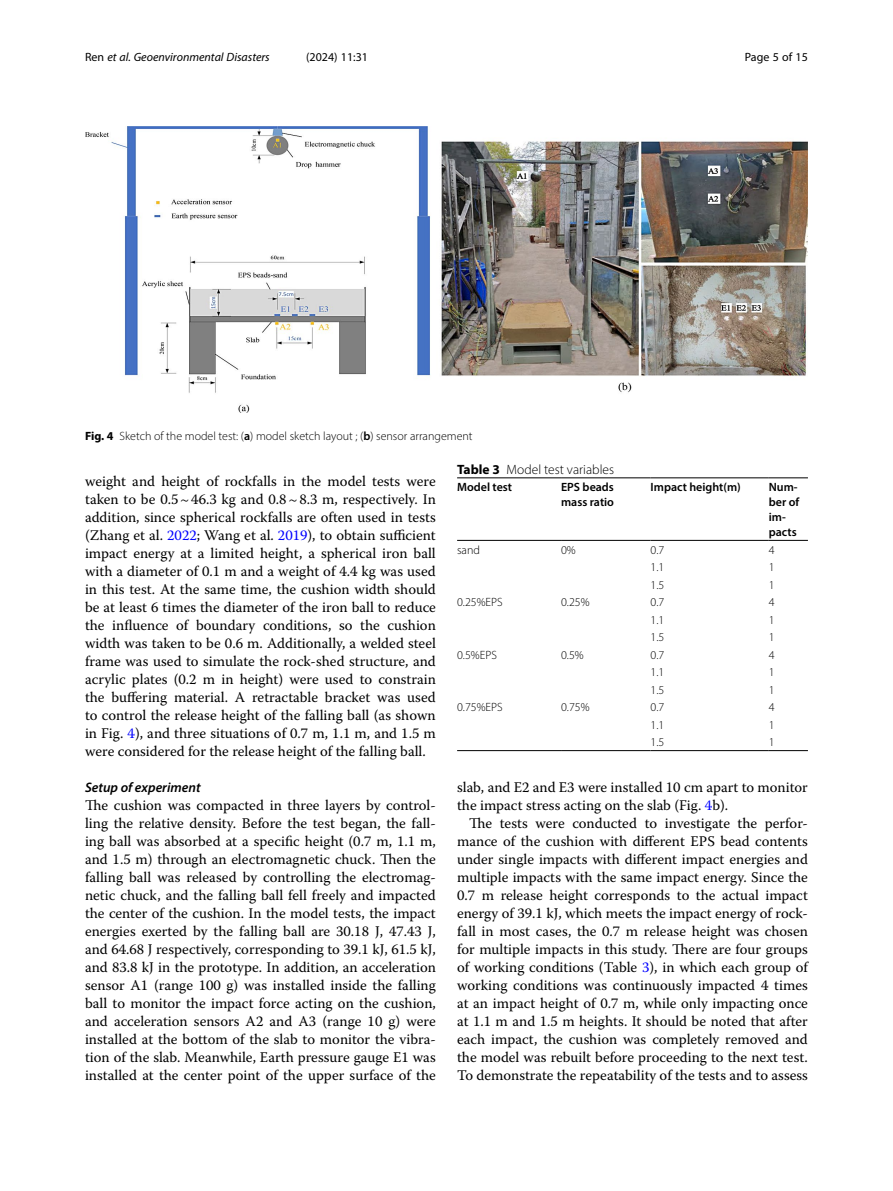
<style>
.page{position:relative;width:893px;height:1191px;background:#fff}
.page>*{position:absolute;margin:0;border:0;box-sizing:border-box;transform-origin:0 0}
.Body_Text_Indent{font:14.7px/18px "Warnock Pro";color:#000;text-align:justify}
.Body_Text{font:14.7px/18px "Warnock Pro";color:#000;text-align:justify}
.Head_3{font:italic 600 13.8px "Myriad Pro";color:#000}
.Table_Caption{font:300 13.5px "Myriad Pro";color:#000}
.Table_Body{font:300 12px "Myriad Pro";color:#000}
.Figure_Caption{font:300 12px "Myriad Pro";color:#000}
.Table_Head{font:600 12px/15px "Myriad Pro";color:#000}
.t1{font:italic 12px "Myriad Pro";color:#000}
.t2{font:12px "Myriad Pro";color:#000}
.s1{font-style:normal}
.s2{font-weight:700}
.s3{font-weight:600}
.s4{color:#00f}
</style>
<div class="page">
<hr style="left:457px;top:750px;width:104px;height:1px;background:#000">
<hr style="left:561px;top:750px;width:90px;height:1px;background:#000">
<hr style="left:457px;top:540px;width:104px;height:1px;background:#000">
<hr style="left:561px;top:477px;width:90px;height:1px;background:#000">
<hr style="left:561px;top:540px;width:90px;height:1px;background:#000">
<hr style="left:651px;top:477px;width:118px;height:1px;background:#000">
<hr style="left:651px;top:540px;width:118px;height:1px;background:#000">
<hr style="left:769px;top:477px;width:39px;height:1px;background:#000">
<hr style="left:769px;top:540px;width:39px;height:1px;background:#000">
<hr style="left:651px;top:750px;width:118px;height:1px;background:#000">
<hr style="left:769px;top:750px;width:39px;height:1px;background:#000">
<hr style="left:457px;top:477px;width:104px;height:1px;background:#000">
<img style="left:85px;top:126px;width:723px;height:287px">
<p class="t1" style="left:85px;top:50px;width:186px"><span class="s1">Ren</span> et al. Geoenvironmental Disasters</p>
<p class="t2" style="left:306px;top:50px;width:63px">(2024) 11:31</p>
<p class="t2" style="left:745px;top:50px;width:65px">Page 5 of 15</p>
<p class="Figure_Caption" style="left:85px;top:428px;width:389px"><span class="s2">Fig. 4</span> Sketch of the model test: (<span class="s3">a</span>) model sketch layout ; (<span class="s3">b</span>) sensor arrangement</p>
<p class="Body_Text_Indent" style="left:85px;top:472px;width:352px">weight and height of rockfalls in the model tests were taken to be 0.5~46.3 kg and 0.8~8.3 m, respectively. In addition, since spherical rockfalls are often used in tests (Zhang et al. <span class="s4">2022</span>; Wang et al. <span class="s4">2019</span>), to obtain sufficient impact energy at a limited height, a spherical iron ball with a diameter of 0.1 m and a weight of 4.4 kg was used in this test. At the same time, the cushion width should be at least 6 times the diameter of the iron ball to reduce the influence of boundary conditions, so the cushion width was taken to be 0.6 m. Additionally, a welded steel frame was used to simulate the rock-shed structure, and acrylic plates (0.2 m in height) were used to constrain the buffering material. A retractable bracket was used to control the release height of the falling ball (as shown in Fig. <span class="s4">4</span>), and three situations of 0.7 m, 1.1 m, and 1.5 m were considered for the release height of the falling ball.</p>
<p class="Head_3" style="left:85px;top:779px;width:117px">Setup of experiment</p>
<p class="Body_Text" style="left:85px;top:796px;width:352px">The cushion was compacted in three layers by control&shy;ling the relative density. Before the test began, the fall&shy;ing ball was absorbed at a specific height (0.7 m, 1.1 m, and 1.5 m) through an electromagnetic chuck. Then the falling ball was released by controlling the electromag&shy;netic chuck, and the falling ball fell freely and impacted the center of the cushion. In the model tests, the impact energies exerted by the falling ball are 30.18 J, 47.43 J, and 64.68 J respectively, corresponding to 39.1 kJ, 61.5 kJ, and 83.8 kJ in the prototype. In addition, an acceleration sensor A1 (range 100 g) was installed inside the falling ball to monitor the impact force acting on the cushion, and acceleration sensors A2 and A3 (range 10 g) were installed at the bottom of the slab to monitor the vibra&shy;tion of the slab. Meanwhile, Earth pressure gauge E1 was installed at the center point of the upper surface of the</p>
<p class="Table_Caption" style="left:457px;top:461px;width:158px"><span class="s2">Table 3</span> Model test variables</p>
<p class="Table_Head" style="left:457px;top:479px;width:57px">Model test</p>
<p class="Table_Head" style="left:561px;top:479px;width:55px">EPS beads mass ratio</p>
<p class="Table_Head" style="left:651px;top:479px;width:92px">Impact height(m)</p>
<p class="Table_Head" style="left:769px;top:479px;width:32px">Num&shy;ber of im&shy;pacts</p>
<p class="Table_Body" style="left:457px;top:542px;width:24px">sand</p>
<p class="Table_Body" style="left:561px;top:542px;width:16px">0%</p>
<p class="Table_Body" style="left:651px;top:542px;width:15px">0.7</p>
<p class="Table_Body" style="left:769px;top:542px;width:7px">4</p>
<p class="Table_Body" style="left:651px;top:560px;width:15px">1.1</p>
<p class="Table_Body" style="left:769px;top:560px;width:7px">1</p>
<p class="Table_Body" style="left:651px;top:577px;width:15px">1.5</p>
<p class="Table_Body" style="left:769px;top:577px;width:7px">1</p>
<p class="Table_Body" style="left:457px;top:595px;width:47px">0.25%EPS</p>
<p class="Table_Body" style="left:561px;top:595px;width:30px">0.25%</p>
<p class="Table_Body" style="left:651px;top:595px;width:15px">0.7</p>
<p class="Table_Body" style="left:769px;top:595px;width:7px">4</p>
<p class="Table_Body" style="left:651px;top:612px;width:15px">1.1</p>
<p class="Table_Body" style="left:769px;top:612px;width:7px">1</p>
<p class="Table_Body" style="left:651px;top:630px;width:15px">1.5</p>
<p class="Table_Body" style="left:769px;top:630px;width:7px">1</p>
<p class="Table_Body" style="left:457px;top:647px;width:41px">0.5%EPS</p>
<p class="Table_Body" style="left:561px;top:647px;width:24px">0.5%</p>
<p class="Table_Body" style="left:651px;top:647px;width:15px">0.7</p>
<p class="Table_Body" style="left:769px;top:647px;width:7px">4</p>
<p class="Table_Body" style="left:651px;top:665px;width:15px">1.1</p>
<p class="Table_Body" style="left:769px;top:665px;width:7px">1</p>
<p class="Table_Body" style="left:651px;top:682px;width:15px">1.5</p>
<p class="Table_Body" style="left:769px;top:682px;width:7px">1</p>
<p class="Table_Body" style="left:457px;top:700px;width:47px">0.75%EPS</p>
<p class="Table_Body" style="left:561px;top:700px;width:30px">0.75%</p>
<p class="Table_Body" style="left:651px;top:700px;width:15px">0.7</p>
<p class="Table_Body" style="left:769px;top:700px;width:7px">4</p>
<p class="Table_Body" style="left:651px;top:717px;width:15px">1.1</p>
<p class="Table_Body" style="left:769px;top:717px;width:7px">1</p>
<p class="Table_Body" style="left:651px;top:735px;width:15px">1.5</p>
<p class="Table_Body" style="left:769px;top:735px;width:7px">1</p>
<p class="Body_Text" style="left:457px;top:778px;width:352px">slab, and E2 and E3 were installed 10 cm apart to monitor the impact stress acting on the slab (Fig. <span class="s4">4</span>b).</p>
<p class="Body_Text_Indent" style="left:457px;top:814px;width:352px;text-indent:12px">The tests were conducted to investigate the perfor&shy;mance of the cushion with different EPS bead contents under single impacts with different impact energies and multiple impacts with the same impact energy. Since the 0.7 m release height corresponds to the actual impact energy of 39.1 kJ, which meets the impact energy of rock&shy;fall in most cases, the 0.7 m release height was chosen for multiple impacts in this study. There are four groups of working conditions (Table <span class="s4">3</span>), in which each group of working conditions was continuously impacted 4 times at an impact height of 0.7 m, while only impacting once at 1.1 m and 1.5 m heights. It should be noted that after each impact, the cushion was completely removed and the model was rebuilt before proceeding to the next test.<br>To demonstrate the repeatability of the tests and to assess</p>
</div>
